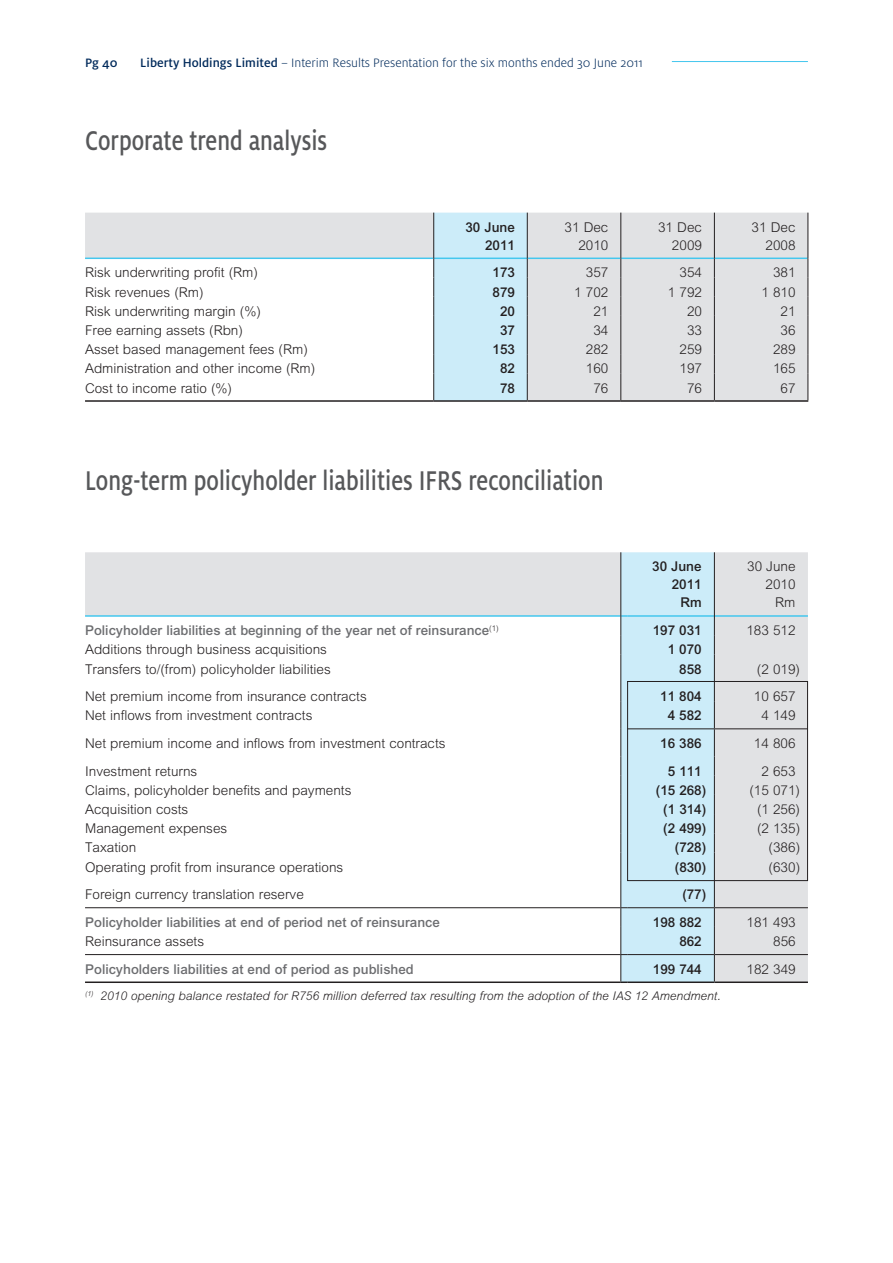
<style>
.page{position:relative;width:893px;height:1263px;background:#fff}
.page>*{position:absolute;margin:0;border:0;box-sizing:border-box;transform-origin:0 0}
.t1{font:500 30px "Milo";color:#57585a;scale:.8 1}
.t2{font:300 13.5px/18px "Arial";color:#231f20;text-align:right}
.t3{font:500 13.5px "Arial";color:#6c6d70}
.t4{font:500 13.5px/18px "Arial";color:#231f20;text-align:right}
.t5{font:300 13.5px "Milo OT";color:#002a5b}
.t6{font:500 13.5px "Milo";color:#002a5b}
.t7{font:italic 300 12px "Arial";color:#231f20}
.s1{font-family:"Milo";font-weight:500}
</style>
<div class="page">
<hr style="left:672px;top:61px;width:136px;height:1px;background:#44c7ee">
<svg style="left:85px;top:552px;width:723px;height:429px"></svg>
<hr style="left:85px;top:981px;width:536px;height:2px;background:#231f20">
<hr style="left:714px;top:981px;width:94px;height:2px;background:#231f20">
<hr style="left:85px;top:615px;width:535px;height:2px;background:#44c7ee">
<hr style="left:715px;top:615px;width:93px;height:2px;background:#44c7ee">
<hr style="left:85px;top:954px;width:536px;height:1px;background:#231f20">
<hr style="left:714px;top:954px;width:94px;height:1px;background:#231f20">
<hr style="left:85px;top:907px;width:536px;height:1px;background:#231f20">
<svg style="left:620px;top:552px;width:95px;height:431px;background:#c6e5f2"></svg>
<hr style="left:627px;top:907px;width:87px;height:1px;background:#231f20">
<hr style="left:714px;top:907px;width:94px;height:1px;background:#231f20">
<hr style="left:627px;top:728px;width:87px;height:1px;background:#231f20">
<hr style="left:714px;top:728px;width:94px;height:1px;background:#231f20">
<div style="left:627px;top:681px;width:181px;height:200px;border:1px solid #231f20"></div>
<svg style="left:85px;top:213px;width:722px;height:187px;fill:#e1e2e4"></svg>
<hr style="left:85px;top:400px;width:349px;height:2px;background:#231f20">
<hr style="left:434px;top:400px;width:93px;height:2px;background:#231f20">
<hr style="left:527px;top:400px;width:94px;height:2px;background:#231f20">
<hr style="left:621px;top:400px;width:93px;height:2px;background:#231f20">
<hr style="left:714px;top:400px;width:94px;height:2px;background:#231f20">
<hr style="left:85px;top:258px;width:348px;height:1px;background:#44c7ee">
<hr style="left:528px;top:258px;width:92px;height:1px;background:#44c7ee">
<hr style="left:621px;top:258px;width:93px;height:1px;background:#44c7ee">
<hr style="left:715px;top:258px;width:92px;height:1px;background:#44c7ee">
<hr style="left:620px;top:213px;width:1px;height:45px;background:#231f20">
<hr style="left:714px;top:213px;width:1px;height:45px;background:#231f20">
<hr style="left:807px;top:213px;width:1px;height:45px;background:#231f20">
<div style="left:433px;top:213px;width:95px;height:188px;background:#ccecf9"></div>
<svg style="left:620px;top:258px;width:1px;height:142px"></svg>
<svg style="left:714px;top:258px;width:1px;height:142px"></svg>
<svg style="left:807px;top:258px;width:1px;height:142px"></svg>
<p class="t6" style="left:85px;top:55px;width:34px">Pg 40</p>
<p class="t5" style="left:140px;top:55px;width:504px"><span class="s1">Liberty Holdings Limited</span> – Interim Results Presentation for the six months ended 30 June 2011</p>
<h1 class="t1" style="left:85px;top:123px;width:304px">Corporate trend analysis</h1>
<p class="t4" style="left:465px;top:218px;width:51px">30 June<br>2011</p>
<p class="t2" style="left:565px;top:218px;width:45px">31 Dec<br>2010</p>
<p class="t2" style="left:658px;top:218px;width:45px">31 Dec<br>2009</p>
<p class="t2" style="left:752px;top:218px;width:45px">31 Dec<br>2008</p>
<p class="t2" style="left:85px;top:264px;width:174px">Risk underwriting profit (Rm)</p>
<p class="t4" style="left:493px;top:264px;width:24px">173</p>
<p class="t2" style="left:586px;top:264px;width:24px">357</p>
<p class="t2" style="left:679px;top:264px;width:24px">354</p>
<p class="t2" style="left:773px;top:264px;width:24px">381</p>
<p class="t2" style="left:85px;top:283px;width:120px">Risk revenues (Rm)</p>
<p class="t4" style="left:493px;top:283px;width:24px">879</p>
<p class="t2" style="left:574px;top:283px;width:36px">1 702</p>
<p class="t2" style="left:668px;top:283px;width:36px">1 792</p>
<p class="t2" style="left:761px;top:283px;width:36px">1 810</p>
<p class="t2" style="left:85px;top:302px;width:177px">Risk underwriting margin (%)</p>
<p class="t4" style="left:500px;top:302px;width:16px">20</p>
<p class="t2" style="left:593px;top:302px;width:17px">21</p>
<p class="t2" style="left:687px;top:302px;width:17px">20</p>
<p class="t2" style="left:780px;top:302px;width:17px">21</p>
<p class="t2" style="left:85px;top:321px;width:159px">Free earning assets (Rbn)</p>
<p class="t4" style="left:500px;top:321px;width:16px">37</p>
<p class="t2" style="left:593px;top:321px;width:17px">34</p>
<p class="t2" style="left:687px;top:321px;width:17px">33</p>
<p class="t2" style="left:780px;top:321px;width:17px">36</p>
<p class="t2" style="left:85px;top:340px;width:224px">Asset based management fees (Rm)</p>
<p class="t4" style="left:493px;top:340px;width:24px">153</p>
<p class="t2" style="left:586px;top:340px;width:24px">282</p>
<p class="t2" style="left:679px;top:340px;width:24px">259</p>
<p class="t2" style="left:773px;top:340px;width:24px">289</p>
<p class="t2" style="left:85px;top:360px;width:232px">Administration and other income (Rm)</p>
<p class="t4" style="left:500px;top:359px;width:16px">82</p>
<p class="t2" style="left:586px;top:360px;width:24px">160</p>
<p class="t2" style="left:679px;top:360px;width:24px">197</p>
<p class="t2" style="left:773px;top:360px;width:24px">165</p>
<p class="t2" style="left:85px;top:379px;width:149px">Cost to income ratio (%)</p>
<p class="t4" style="left:500px;top:379px;width:16px">78</p>
<p class="t2" style="left:593px;top:379px;width:17px">76</p>
<p class="t2" style="left:687px;top:379px;width:17px">76</p>
<p class="t2" style="left:780px;top:379px;width:17px">67</p>
<h1 class="t1" style="left:85px;top:463px;width:649px">Long-term policyholder liabilities IFRS reconciliation</h1>
<p class="t4" style="left:652px;top:558px;width:51px">30 June<br>2011<br>Rm</p>
<p class="t2" style="left:747px;top:558px;width:50px">30 June<br>2010<br>Rm</p>
<p class="t3" style="left:85px;top:622px;width:415px">Policyholder liabilities at beginning of the year net of reinsurance<sup>(1)</sup></p>
<p class="t4" style="left:653px;top:621px;width:50px">197 031</p>
<p class="t2" style="left:746px;top:621px;width:51px">183 512</p>
<p class="t2" style="left:85px;top:640px;width:243px">Additions through business acquisitions</p>
<p class="t4" style="left:668px;top:640px;width:35px">1 070</p>
<p class="t2" style="left:85px;top:660px;width:247px">Transfers to/(from) policyholder liabilities</p>
<p class="t4" style="left:679px;top:660px;width:24px">858</p>
<p class="t2" style="left:757px;top:660px;width:45px">(2 019)</p>
<p class="t2" style="left:85px;top:687px;width:283px">Net premium income from insurance contracts</p>
<p class="t4" style="left:660px;top:687px;width:43px">11 804</p>
<p class="t2" style="left:754px;top:687px;width:43px">10 657</p>
<p class="t2" style="left:85px;top:706px;width:229px">Net inflows from investment contracts</p>
<p class="t4" style="left:668px;top:706px;width:35px">4 582</p>
<p class="t2" style="left:761px;top:706px;width:36px">4 149</p>
<p class="t2" style="left:85px;top:734px;width:362px">Net premium income and inflows from investment contracts</p>
<p class="t4" style="left:660px;top:734px;width:43px">16 386</p>
<p class="t2" style="left:754px;top:734px;width:43px">14 806</p>
<p class="t2" style="left:85px;top:762px;width:114px">Investment returns</p>
<p class="t4" style="left:668px;top:762px;width:35px">5 111</p>
<p class="t2" style="left:761px;top:762px;width:36px">2 653</p>
<p class="t2" style="left:85px;top:781px;width:268px">Claims, policyholder benefits and payments</p>
<p class="t4" style="left:656px;top:781px;width:52px">(15 268)</p>
<p class="t2" style="left:749px;top:781px;width:52px">(15 071)</p>
<p class="t2" style="left:85px;top:800px;width:105px">Acquisition costs</p>
<p class="t4" style="left:663px;top:800px;width:44px">(1 314)</p>
<p class="t2" style="left:757px;top:800px;width:45px">(1 256)</p>
<p class="t2" style="left:85px;top:819px;width:144px">Management expenses</p>
<p class="t4" style="left:663px;top:819px;width:44px">(2 499)</p>
<p class="t2" style="left:757px;top:819px;width:45px">(2 135)</p>
<p class="t2" style="left:85px;top:839px;width:53px">Taxation</p>
<p class="t4" style="left:675px;top:838px;width:33px">(728)</p>
<p class="t2" style="left:769px;top:839px;width:33px">(386)</p>
<p class="t2" style="left:85px;top:858px;width:260px">Operating profit from insurance operations</p>
<p class="t4" style="left:675px;top:858px;width:33px">(830)</p>
<p class="t2" style="left:769px;top:858px;width:33px">(630)</p>
<p class="t2" style="left:85px;top:885px;width:220px">Foreign currency translation reserve</p>
<p class="t4" style="left:682px;top:885px;width:25px">(77)</p>
<p class="t3" style="left:85px;top:914px;width:356px">Policyholder liabilities at end of period net of reinsurance</p>
<p class="t4" style="left:653px;top:913px;width:50px">198 882</p>
<p class="t2" style="left:746px;top:913px;width:51px">181 493</p>
<p class="t2" style="left:85px;top:932px;width:120px">Reinsurance assets</p>
<p class="t4" style="left:679px;top:932px;width:24px">862</p>
<p class="t2" style="left:773px;top:932px;width:24px">856</p>
<p class="t3" style="left:85px;top:961px;width:330px">Policyholders liabilities at end of period as published</p>
<p class="t4" style="left:653px;top:960px;width:50px">199 744</p>
<p class="t2" style="left:746px;top:960px;width:51px">182 349</p>
<p class="t7" style="left:85px;top:989px;width:637px"><sup>(1)</sup> 2010 opening balance restated for R756 million deferred tax resulting from the adoption of the IAS 12 Amendment.</p>
</div>
